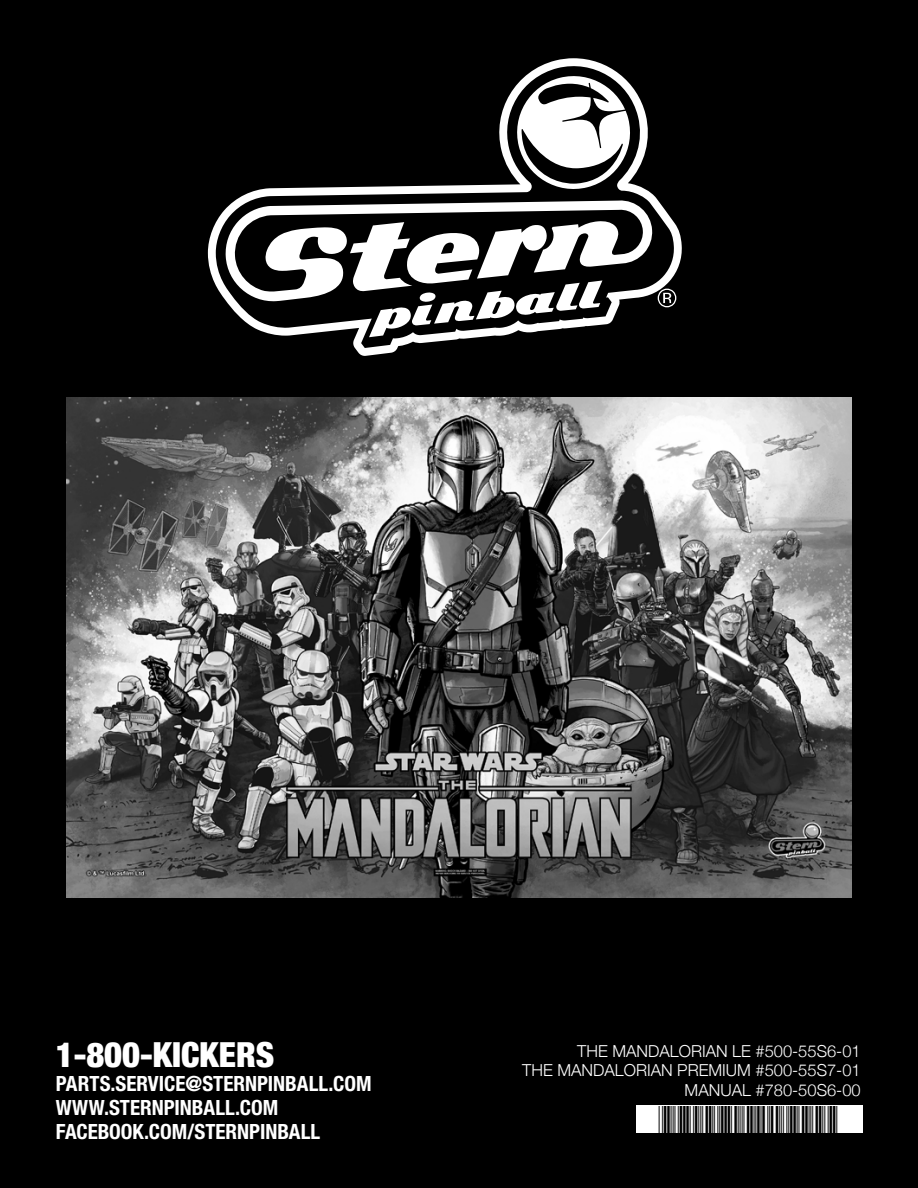
<style>
.page{position:relative;width:918px;height:1188px;background:#fff}
.page>*{position:absolute;margin:0;border:0;box-sizing:border-box;transform-origin:0 0}
.t1{font:36px "Free 3 of 9";color:#000}
.t2{font:900 condensed 34.5px "Helvetica Neue";color:#fff}
.t3{font:700 condensed 21px/24.2px "Helvetica Neue LT Pro";color:#fff}
.t4{font:300 16.5px/19.8px "Helvetica Neue";color:#fff;text-align:right}
</style>
<div class="page">
<div style="left:0;top:0;width:918px;height:1032px;background:#000"></div>
<svg style="left:208px;top:58px;width:474px;height:298px;background:#191919"></svg>
<svg style="left:216px;top:59px;width:458px;height:289px;background:#191919"></svg>
<svg style="left:225px;top:200px;width:428px;height:103px;fill:#000"></svg>
<svg style="left:350px;top:222px;width:252px;height:115px"></svg>
<svg style="left:511px;top:70px;width:125px;height:125px"></svg>
<svg style="left:658px;top:289px;width:18px;height:18px"></svg>
<div style="left:0;top:1032px;width:918px;height:156px;background:#000"></div>
<div style="left:636px;top:1106px;width:227px;height:27px;background:#fff"></div>
<img style="left:67px;top:398px;width:784px;height:499px">
<h2 class="t2" style="left:56px;top:1026px;width:220px">1-800-KICKERS</h2>
<p class="t3" style="left:56px;top:1071px;width:317px">PARTS.SERVICE@STERNPINBALL.COM<br>WWW.STERNPINBALL.COM<br>FACEBOOK.COM/STERNPINBALL</p>
<p class="t4" style="left:522px;top:1040px;width:340px">THE MANDALORIAN LE #500-55S6-01<br>THE MANDALORIAN PREMIUM #500-55S7-01<br>MANUAL #780-50S6-00</p>
<h1 class="t1" style="left:659px;top:1099px;width:181px">*780-50S6-00*</h1>
</div>
